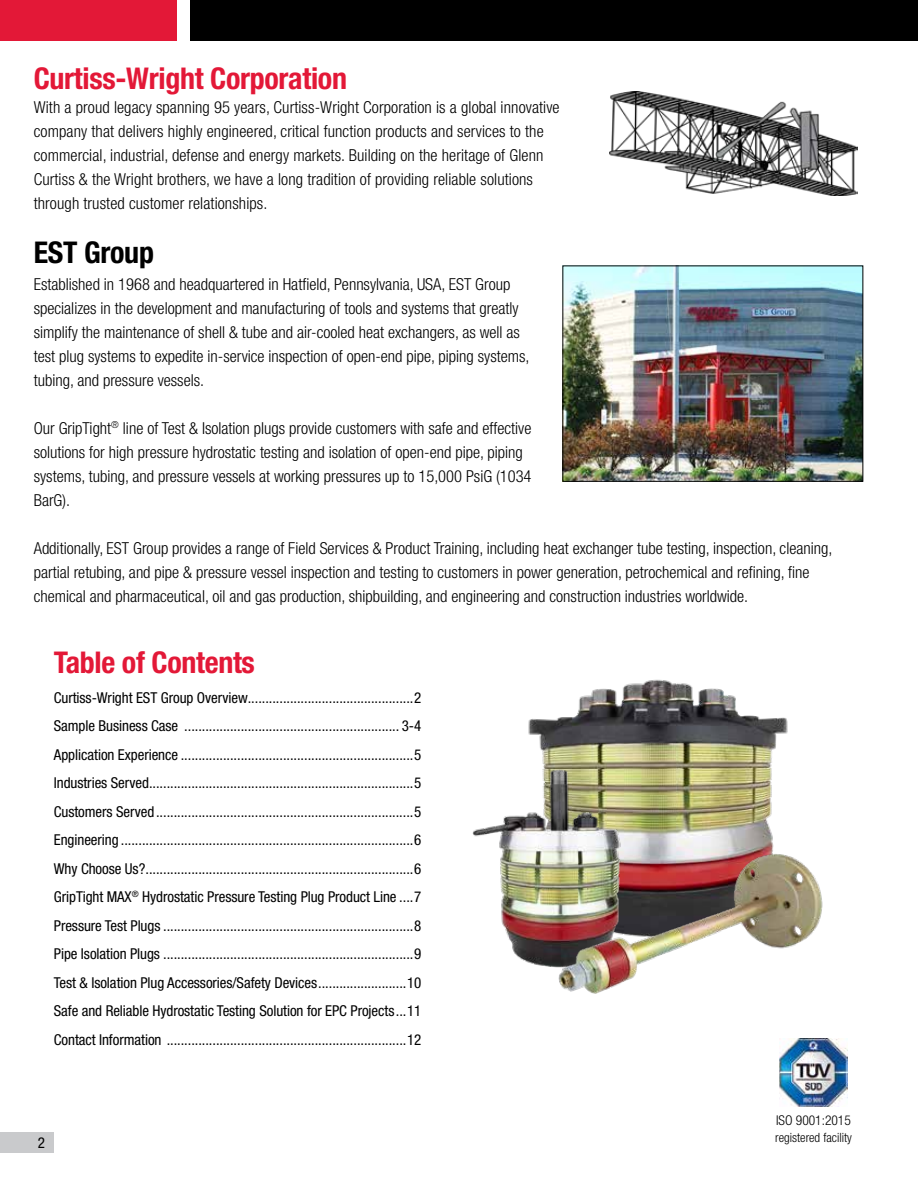
<style>
.page{position:relative;width:918px;height:1188px;background:#fff}
.page>*{position:absolute;margin:0;border:0;box-sizing:border-box;transform-origin:0 0}
.t1{font:700 condensed 30px "Helvetica Neue LT Std";letter-spacing:-.01em;color:#e31837}
.t2{font:700 condensed 30px "Helvetica Neue LT Std";letter-spacing:-.01em;color:#000}
.t3{font:300 condensed 16.5px/24px "Helvetica Neue LT Std";color:#000101}
.t4{font:condensed 15px/28.5px "Helvetica Neue LT Std";letter-spacing:-.005em;color:#000;text-align:justify}
.t5{font:300 condensed 13.5px "Helvetica Neue LT Std";color:#000}
.t6{font:300 condensed 12.75px "Helvetica Neue LT Std";color:#000}
</style>
<div class="page">
<div style="left:191px;top:0;width:727px;height:40px;background:#000"></div>
<div style="left:0;top:0;width:176px;height:40px;background:#e31837"></div>
<div style="left:0;top:1132px;width:54px;height:21px;background:#c9cacc"></div>
<img style="left:564px;top:268px;width:297px;height:212px">
<div style="left:562px;top:266px;width:301px;height:216px;border:1px solid #000"></div>
<img style="left:609px;top:92px;width:248px;height:103px">
<img style="left:780px;top:1038px;width:67px;height:68px">
<img style="left:528px;top:679px;width:260px;height:162px">
<img style="left:472px;top:767px;width:209px;height:199px">
<img style="left:545px;top:841px;width:278px;height:153px">
<h1 class="t1" style="left:34px;top:60px;width:315px">Curtiss-Wright Corporation</h1>
<p class="t3" style="left:34px;top:95px;width:527px">With a proud legacy spanning 95 years, Curtiss-Wright Corporation is a global innovative company that delivers highly engineered, critical function products and services to the commercial, industrial, defense and energy markets. Building on the heritage of Glenn Curtiss &amp; the Wright brothers, we have a long tradition of providing reliable solutions through trusted customer relationships.</p>
<h1 class="t2" style="left:34px;top:234px;width:122px">EST Group</h1>
<p class="t3" style="left:34px;top:272px;width:497px">Established in 1968 and headquartered in Hatfield, Pennsylvania, USA, EST Group specializes in the development and manufacturing of tools and systems that greatly simplify the maintenance of shell &amp; tube and air-cooled heat exchangers, as well as test plug systems to expedite in-service inspection of open-end pipe, piping systems, tubing, and pressure vessels.</p>
<p class="t3" style="left:34px;top:416px;width:499px">Our GripTight<sup>®</sup> line of Test &amp; Isolation plugs provide customers with safe and effective solutions for high pressure hydrostatic testing and isolation of open-end pipe, piping systems, tubing, and pressure vessels at working pressures up to 15,000 PsiG (1034<br>BarG).</p>
<p class="t3" style="left:34px;top:536px;width:800px">Additionally, EST Group provides a range of Field Services &amp; Product Training, including heat exchanger tube testing, inspection, cleaning, partial retubing, and pipe &amp; pressure vessel inspection and testing to customers in power generation, petrochemical and refining, fine chemical and pharmaceutical, oil and gas production, shipbuilding, and engineering and construction industries worldwide.</p>
<h1 class="t1" style="left:54px;top:645px;width:203px">Table of Contents</h1>
<p class="t4" style="left:54px;top:683px;width:369px">Curtiss-Wright EST Group Overview...............................................2<br>Sample Business Case ............................................................. 3-4<br>Application Experience ..................................................................5<br>Industries Served...........................................................................5<br>Customers Served .........................................................................5<br>Engineering ...................................................................................6<br>Why Choose Us?............................................................................6<br>GripTight MAX<sup>®</sup> Hydrostatic Pressure Testing Plug Product Line ....7<br>Pressure Test Plugs .......................................................................8<br>Pipe Isolation Plugs .......................................................................9<br>Test &amp; Isolation Plug Accessories/Safety Devices.........................10<br>Safe and Reliable Hydrostatic Testing Solution for EPC Projects...11<br>Contact Information ....................................................................12</p>
<p class="t4" style="left:38px;top:1129px;width:9px">2</p>
<p class="t5" style="left:776px;top:1113px;width:76px">ISO 9001:2015</p>
<p class="t6" style="left:775px;top:1130px;width:78px">registered facility</p>
</div>
